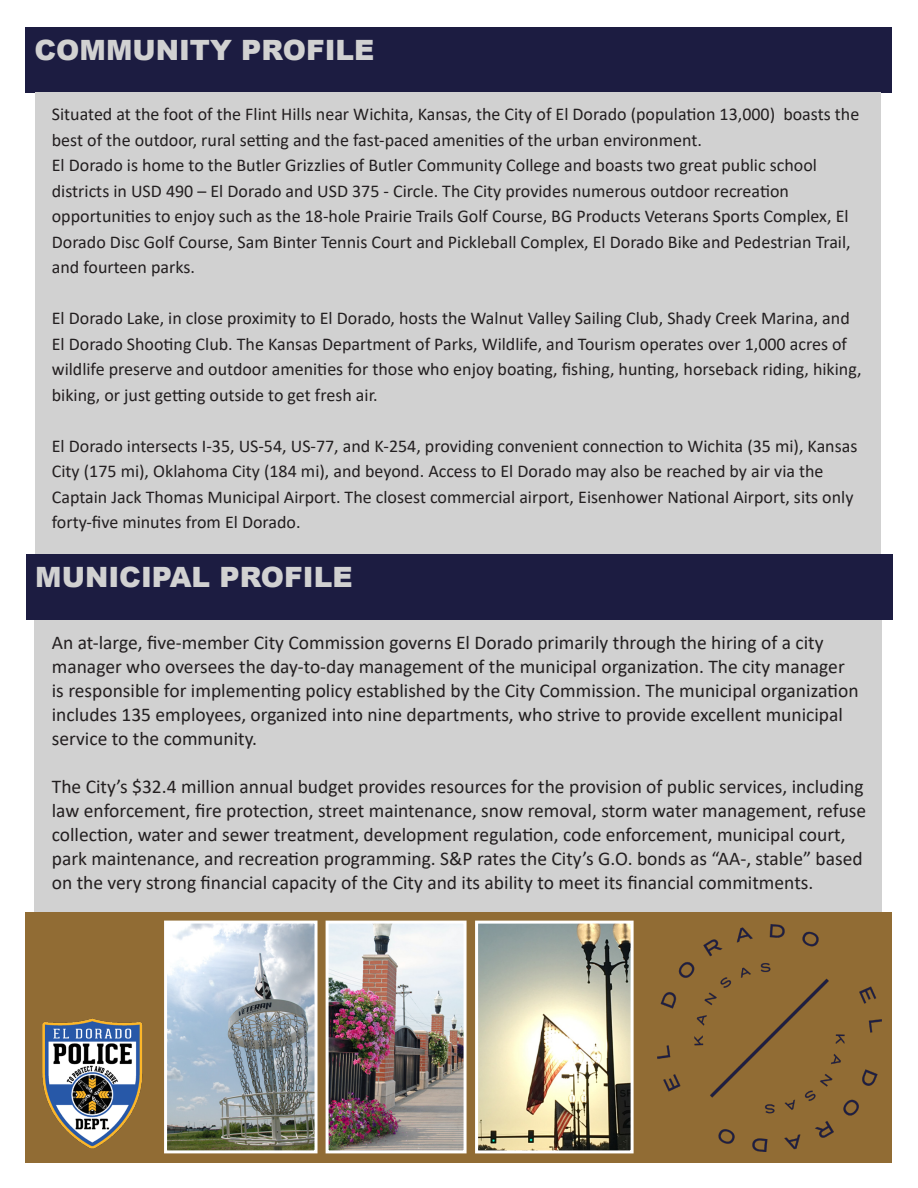
<style>
.page{position:relative;width:918px;height:1188px;background:#fff}
.page>*{position:absolute;margin:0;border:0;box-sizing:border-box;transform-origin:0 0}
.t1{font:900 28.05px "Arial";color:#d1d1d1}
.t2{font:19.5px/24px "Calibri";color:#231f20}
.t3{font:18px/25.5px "Calibri";color:#231f20}
</style>
<div class="page">
<div style="left:34px;top:597px;width:847px;height:316px;background:#d1d1d1"></div>
<div style="left:26px;top:912px;width:866px;height:250px;background:#916c34"></div>
<div style="left:26px;top:27px;width:866px;height:65px;background:#1c1c41"></div>
<div style="left:35px;top:92px;width:846px;height:463px;background:#d1d1d1"></div>
<div style="left:26px;top:555px;width:867px;height:65px;background:#1c1c41"></div>
<img style="left:42px;top:1018px;width:101px;height:131px">
<img style="left:479px;top:925px;width:151px;height:224px">
<div style="left:475px;top:921px;width:159px;height:232px;border:3px solid #fff"></div>
<img style="left:330px;top:925px;width:133px;height:224px">
<div style="left:326px;top:921px;width:141px;height:232px;border:3px solid #fff"></div>
<img style="left:168px;top:925px;width:146px;height:224px">
<div style="left:164px;top:921px;width:154px;height:232px;border:3px solid #fff"></div>
<img style="left:658px;top:925px;width:223px;height:227px">
<p class="t1" style="left:35px;top:29px;width:341px">COMMUNITY PROFILE</p>
<p class="t3" style="left:52px;top:101px;width:809px">Situated at the foot of the Flint Hills near Wichita, Kansas, the City of El Dorado (population 13,000) boasts the best of the outdoor, rural setting and the fast-paced amenities of the urban environment.<br>El Dorado is home to the Butler Grizzlies of Butler Community College and boasts two great public school districts in USD 490 – El Dorado and USD 375 - Circle. The City provides numerous outdoor recreation opportunities to enjoy such as the 18-hole Prairie Trails Golf Course, BG Products Veterans Sports Complex, El Dorado Disc Golf Course, Sam Binter Tennis Court and Pickleball Complex, El Dorado Bike and Pedestrian Trail, and fourteen parks.</p>
<p class="t3" style="left:52px;top:305px;width:811px">El Dorado Lake, in close proximity to El Dorado, hosts the Walnut Valley Sailing Club, Shady Creek Marina, and El Dorado Shooting Club. The Kansas Department of Parks, Wildlife, and Tourism operates over 1,000 acres of wildlife preserve and outdoor amenities for those who enjoy boating, fishing, hunting, horseback riding, hiking, biking, or just getting outside to get fresh air.</p>
<p class="t3" style="left:52px;top:433px;width:807px">El Dorado intersects I-35, US-54, US-77, and K-254, providing convenient connection to Wichita (35 mi), Kansas City (175 mi), Oklahoma City (184 mi), and beyond. Access to El Dorado may also be reached by air via the Captain Jack Thomas Municipal Airport. The closest commercial airport, Eisenhower National Airport, sits only forty-five minutes from El Dorado.</p>
<p class="t1" style="left:35px;top:557px;width:319px">MUNICIPAL PROFILE</p>
<p class="t2" style="left:52px;top:630px;width:808px">An at-large, five-member City Commission governs El Dorado primarily through the hiring of a city manager who oversees the day-to-day management of the municipal organization. The city manager is responsible for implementing policy established by the City Commission. The municipal organization includes 135 employees, organized into nine departments, who strive to provide excellent municipal service to the community.</p>
<p class="t2" style="left:52px;top:774px;width:816px">The City’s $32.4 million annual budget provides resources for the provision of public services, including law enforcement, fire protection, street maintenance, snow removal, storm water management, refuse collection, water and sewer treatment, development regulation, code enforcement, municipal court, park maintenance, and recreation programming. S&amp;P rates the City’s G.O. bonds as “AA-, stable” based on the very strong financial capacity of the City and its ability to meet its financial commitments.</p>
</div>
